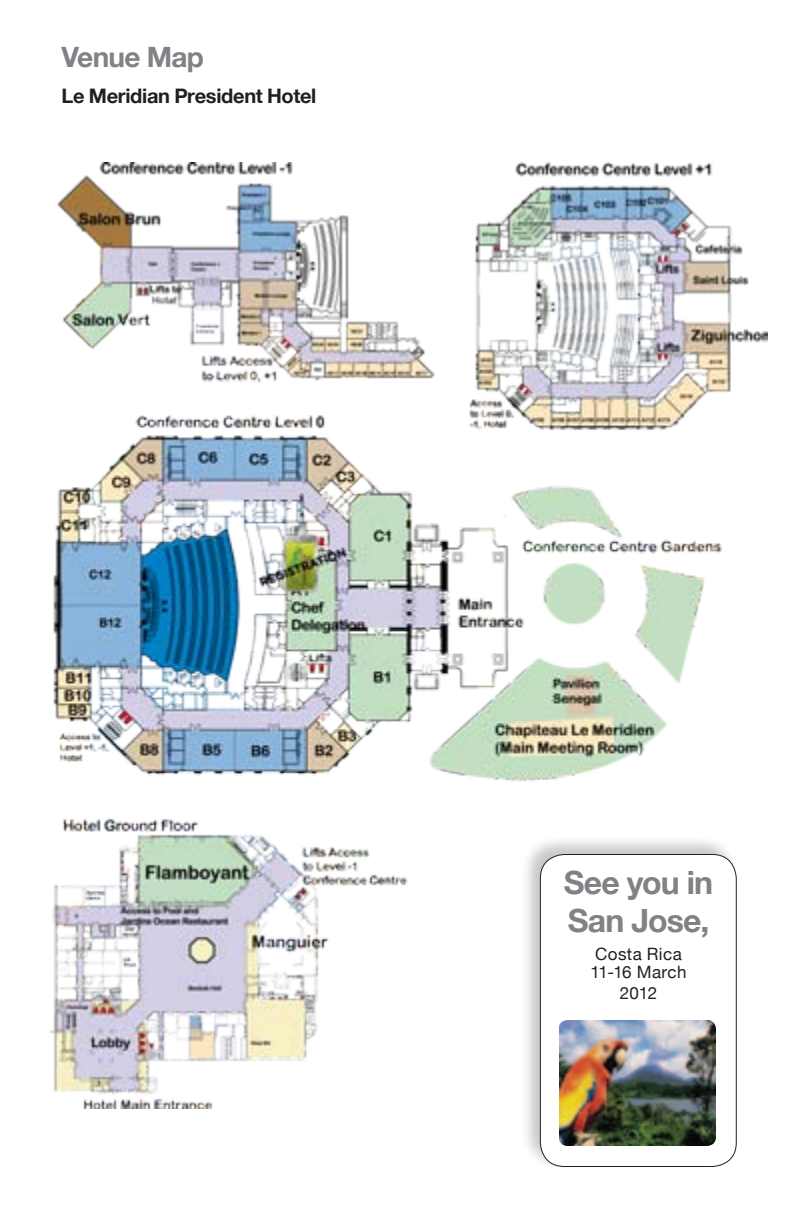
<style>
.page{position:relative;width:792px;height:1224px;background:#fff}
.page>*{position:absolute;margin:0;border:0;box-sizing:border-box;transform-origin:0 0}
.t1{font:700 32px/38.4px "Helvetica Neue";letter-spacing:-.025em;color:#808285}
.t2{font:700 28px "Helvetica Neue";letter-spacing:-.025em;color:#808285}
.t3{font:700 20px "Helvetica Neue";letter-spacing:-.015em;color:#231f20}
.t4{font:17px/17.6px "Helvetica Neue";letter-spacing:.025em;color:#231f20}
</style>
<div class="page">
<div style="left:519px;top:833px;width:220px;height:336px;background:#231f20;opacity:.25"></div>
<div style="left:540px;top:854px;width:196px;height:312px;background:#fff;border-radius:24px"></div>
<img style="left:559px;top:1109px;width:157px;height:37px">
<img style="left:50px;top:162px;width:718px;height:947px">
<h2 class="t2" style="left:62px;top:40px;width:144px">Venue Map</h2>
<p class="t3" style="left:62px;top:84px;width:256px">Le Meridian President Hotel</p>
<h1 class="t1" style="left:564px;top:862px;width:151px">See you in<br>San Jose,</h1>
<p class="t4" style="left:590px;top:945px;width:98px">Costa Rica<br>11-16 March</p>
<p class="t4" style="left:620px;top:984px;width:39px">2012</p>
</div>
